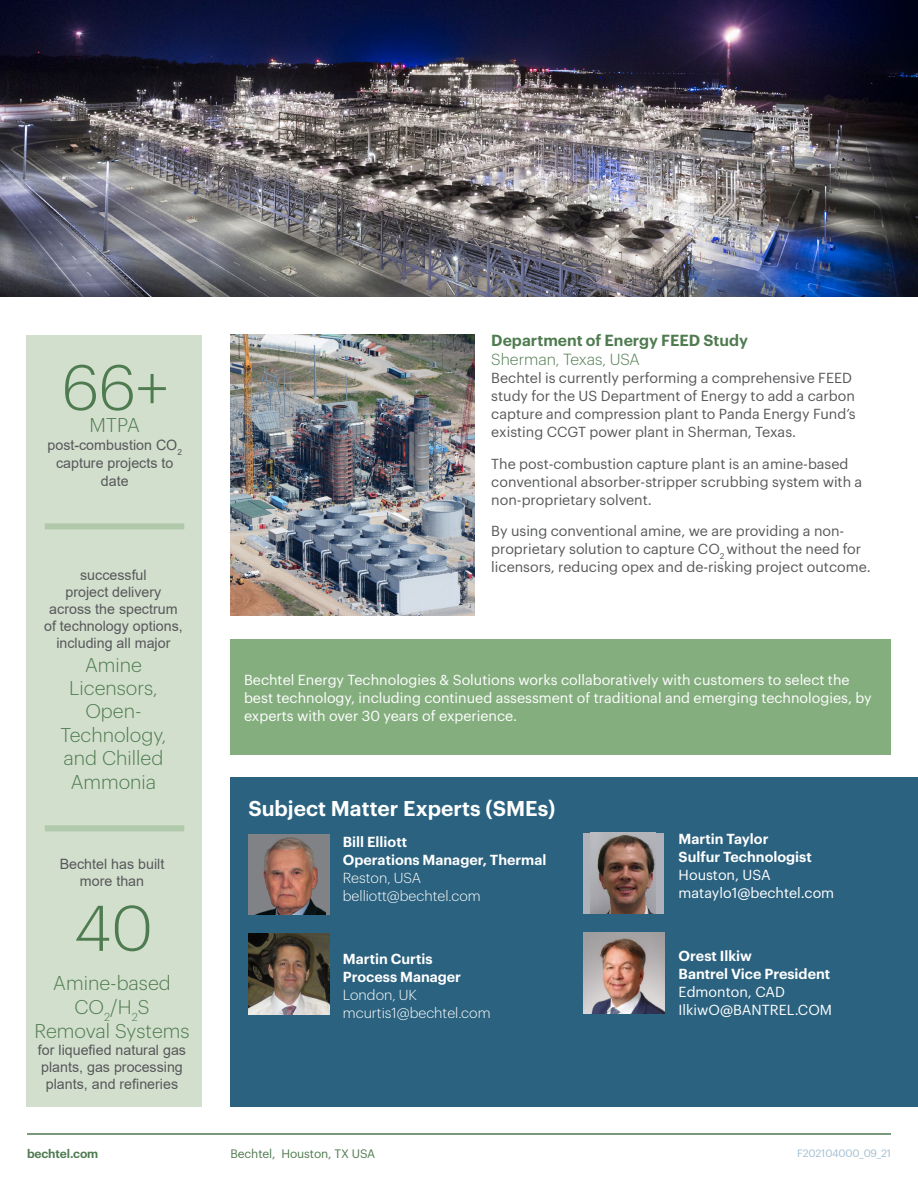
<style>
.page{position:relative;width:918px;height:1188px;background:#fff}
.page>*{position:absolute;margin:0;border:0;box-sizing:border-box;transform-origin:0 0}
.t1{font:300 63px "Graphik";color:#4f7b50}
.red_head{font:600 21px "Graphik";color:#fff}
.t2{font:300 19.5px/23.4px "Graphik";color:#4f7b50;text-align:center}
.Sub_Head_-_Semibold{font:600 15.75px/18.9px "Graphik";color:#4f7b50}
.Body_Regular{font:14.25px/18px "Graphik";color:#57585a}
.Body_Regular-2{font:14.25px/18px "Graphik";color:#fff}
.t3{font:14.25px/17.1px "Arial";color:#57585a;text-align:center}
.Body_Regular-3{font:600 14.25px/18px "Graphik";color:#fff}
.Body_Regular-4{font:300 14.25px/18px "Graphik";color:#fff}
.t4{font:12px "Graphik";letter-spacing:-.01em;color:#4f7b50}
.t5{font:600 12px "Graphik";letter-spacing:-.01em;color:#4f7b50}
.Footer_Number{font:10.5px "Graphik";letter-spacing:-.01em;color:#a0bed1}
.s1{font-weight:300}
.s2{font-weight:600}
.s3{font-weight:400}
</style>
<div class="page">
<hr style="left:27px;top:1133px;width:864px;height:2px;background:#4f7b50">
<img style="left:231px;top:335px;width:243px;height:280px">
<div style="left:230px;top:777px;width:688px;height:330px;background:#2b627f"></div>
<div style="left:231px;top:639px;width:660px;height:116px;background:#85ae7f"></div>
<div style="left:27px;top:335px;width:175px;height:772px;background:#d2dfcd"></div>
<div style="left:45px;top:523px;width:139px;height:6px;background:#afc9aa"></div>
<div style="left:248px;top:834px;width:81px;height:81px;background:#808285"></div>
<img style="left:255px;top:837px;width:70px;height:78px">
<img style="left:248px;top:934px;width:81px;height:81px">
<div style="left:583px;top:833px;width:81px;height:81px;background:#b1b1b9"></div>
<img style="left:591px;top:833px;width:64px;height:81px">
<img style="left:583px;top:933px;width:81px;height:81px">
<div style="left:45px;top:825px;width:139px;height:6px;background:#afc9aa"></div>
<img style="left:0;top:0;width:918px;height:297px">
<p class="t1" style="left:61px;top:341px;width:108px">66+</p>
<p class="t2" style="left:90px;top:412px;width:52px">MTPA</p>
<p class="t3" style="left:47px;top:436px;width:136px;line-height:18px">post-combustion CO<sub>2 </sub>capture projects to date</p>
<p class="t3" style="left:44px;top:566px;width:140px">successful<br>project delivery across the spectrum of technology options, including all major</p>
<p class="t2" style="left:61px;top:651px;width:107px">Amine<br>Licensors,<br>Open-<br>Technology, and Chilled<br>Ammonia</p>
<p class="t3" style="left:60px;top:856px;width:106px">Bechtel has built more than</p>
<p class="t1" style="left:74px;top:882px;width:80px">40</p>
<p class="t2" style="left:35px;top:970px;width:157px;line-height:24px">Amine-based<br>CO<sub>2</sub>/H<sub>2</sub>S<br>Removal Systems</p>
<p class="t3" style="left:38px;top:1042px;width:150px">for liquefied natural gas plants, gas processing plants, and refineries</p>
<p class="Sub_Head_-_Semibold" style="left:491px;top:330px;width:258px">Department of Energy FEED Study<br><span class="s1">Sherman, Texas, USA</span></p>
<p class="Body_Regular" style="left:491px;top:368px;width:366px">Bechtel is currently performing a comprehensive FEED study for the US Department of Energy to add a carbon capture and compression plant to Panda Energy Fund’s existing CCGT power plant in Sherman, Texas.</p>
<p class="Body_Regular" style="left:491px;top:453px;width:373px">The post-combustion capture plant is an amine-based conventional absorber-stripper scrubbing system with a non-proprietary solvent.</p>
<p class="Body_Regular" style="left:491px;top:521px;width:381px">By using conventional amine, we are providing a non&shy;proprietary solution to capture CO<sub>2</sub> without the need for licensors, reducing opex and de-risking project outcome.</p>
<p class="Body_Regular-2" style="left:244px;top:669px;width:629px">Bechtel Energy Technologies &amp; Solutions works collaboratively with customers to select the best technology, including continued assessment of traditional and emerging technologies, by experts with over 30 years of experience.</p>
<p class="red_head" style="left:248px;top:792px;width:308px">Subject Matter Experts (SMEs)</p>
<p class="Body_Regular-3" style="left:343px;top:832px;width:205px">Bill Elliott<br>Operations Manager, Thermal<br><span class="s1">Reston, USA belliott@bechtel.com</span></p>
<p class="Body_Regular-4" style="left:343px;top:949px;width:149px"><span class="s2">Martin Curtis<br>Process Manager<br></span>London, UK mcurtis1@bechtel.com</p>
<p class="Body_Regular-2" style="left:679px;top:829px;width:157px"><span class="s2">Martin Taylor<br>Sulfur Technologist<br></span>Houston, USA mataylo1@bechtel.com</p>
<p class="Body_Regular-3" style="left:679px;top:946px;width:155px">Orest Ilkiw<br>Bantrel Vice President<br><span class="s3">Edmonton, CAD<br>IlkiwO@BANTREL.COM</span></p>
<p class="t5" style="left:27px;top:1144px;width:73px">bechtel.com</p>
<p class="t4" style="left:231px;top:1144px;width:146px">Bechtel, Houston, TX USA</p>
<p class="Footer_Number" style="left:797px;top:1145px;width:95px">F202104000_09_21</p>
</div>
